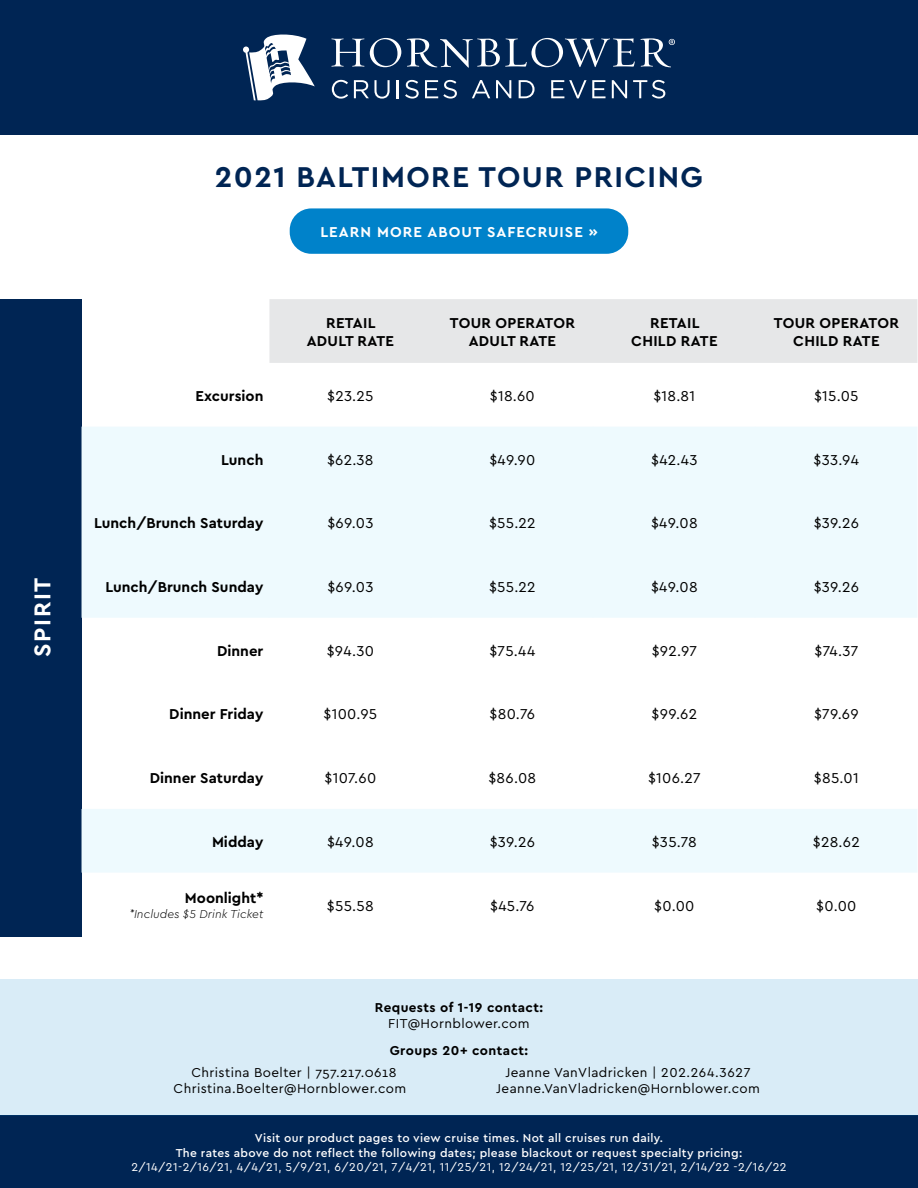
<style>
.page{position:relative;width:918px;height:1188px;background:#fff}
.page>*{position:absolute;margin:0;border:0;box-sizing:border-box;transform-origin:0 0}
.t1{font:700 30px "Cera PRO";letter-spacing:.05em;color:#002554}
.t2{font:700 24px "Cera PRO";letter-spacing:.07em;color:#fff}
.t3{font:15px "Cera PRO";letter-spacing:.02em;color:#000}
.t4{font:700 15px "Cera PRO";color:#000}
.t5{font:700 15px/18px "Cera PRO";letter-spacing:.02em;color:#000;text-align:center}
.t6{font:700 15px "Cera PRO";letter-spacing:.07em;color:#fff}
.t7{font:13.5px/16.2px "Cera PRO";letter-spacing:.03em;color:#000}
.t8{font:700 13.5px "Cera PRO";letter-spacing:.03em;color:#000}
.t9{font:500 12px/14.4px "Cera PRO";letter-spacing:.025em;color:#fff;text-align:center}
.t10{font:12px "Cera PRO";letter-spacing:.045em;color:#fff}
.t11{font:italic 300 12px "Cera PRO";color:#000}
</style>
<div class="page">
<div style="left:0;top:0;width:918px;height:135px;background:#002554"></div>
<div style="left:0;top:1116px;width:918px;height:72px;background:#002554"></div>
<svg style="left:332px;top:80px;width:16px;height:19px"></svg>
<svg style="left:354px;top:80px;width:36px;height:19px"></svg>
<svg style="left:397px;top:80px;width:2px;height:18px"></svg>
<svg style="left:405px;top:80px;width:14px;height:19px"></svg>
<svg style="left:425px;top:80px;width:32px;height:19px"></svg>
<svg style="left:472px;top:80px;width:18px;height:18px"></svg>
<svg style="left:496px;top:80px;width:15px;height:18px"></svg>
<svg style="left:519px;top:80px;width:16px;height:18px"></svg>
<svg style="left:551px;top:80px;width:55px;height:18px"></svg>
<svg style="left:612px;top:80px;width:15px;height:18px"></svg>
<svg style="left:633px;top:80px;width:32px;height:19px"></svg>
<svg style="left:331px;top:38px;width:70px;height:29px"></svg>
<svg style="left:407px;top:38px;width:268px;height:30px"></svg>
<svg style="left:243px;top:35px;width:72px;height:65px"></svg>
<div style="left:0;top:299px;width:82px;height:637px;background:#002554"></div>
<div style="left:269px;top:299px;width:648px;height:64px;background:#e6e7e8"></div>
<svg style="left:82px;top:427px;width:835px;height:446px;fill:#eefafe"></svg>
<div style="left:0;top:980px;width:918px;height:136px;background:#d9ecf7"></div>
<div style="left:290px;top:208px;width:338px;height:46px;background:#0082ca;border-radius:22px"></div>
<h2 class="t2" style="left:26px;top:657px;width:81px;rotate:-90deg">SPIRIT</h2>
<h1 class="t1" style="left:215px;top:157px;width:490px">2021 BALTIMORE TOUR PRICING</h1>
<p class="t6" style="left:320px;top:222px;width:279px">LEARN MORE ABOUT SAFECRUISE »</p>
<p class="t5" style="left:307px;top:313px;width:89px">RETAIL<br>ADULT RATE</p>
<p class="t5" style="left:450px;top:313px;width:127px">TOUR OPERATOR<br>ADULT RATE</p>
<p class="t5" style="left:631px;top:313px;width:88px">RETAIL<br>CHILD RATE</p>
<p class="t5" style="left:774px;top:313px;width:127px">TOUR OPERATOR<br>CHILD RATE</p>
<p class="t4" style="left:196px;top:386px;width:69px">Excursion</p>
<p class="t3" style="left:327px;top:386px;width:48px">$23.25</p>
<p class="t3" style="left:490px;top:386px;width:46px">$18.60</p>
<p class="t3" style="left:653px;top:386px;width:43px">$18.81</p>
<p class="t3" style="left:814px;top:386px;width:46px">$15.05</p>
<p class="t4" style="left:221px;top:450px;width:44px">Lunch</p>
<p class="t3" style="left:327px;top:450px;width:48px">$62.38</p>
<p class="t3" style="left:489px;top:450px;width:48px">$49.90</p>
<p class="t3" style="left:651px;top:450px;width:48px">$42.43</p>
<p class="t3" style="left:814px;top:450px;width:47px">$33.94</p>
<p class="t4" style="left:94px;top:513px;width:171px">Lunch/Brunch Saturday</p>
<p class="t3" style="left:327px;top:513px;width:48px">$69.03</p>
<p class="t3" style="left:489px;top:513px;width:48px">$55.22</p>
<p class="t3" style="left:651px;top:513px;width:48px">$49.08</p>
<p class="t3" style="left:814px;top:513px;width:47px">$39.26</p>
<p class="t4" style="left:105px;top:577px;width:160px">Lunch/Brunch Sunday</p>
<p class="t3" style="left:327px;top:577px;width:48px">$69.03</p>
<p class="t3" style="left:489px;top:577px;width:48px">$55.22</p>
<p class="t3" style="left:651px;top:577px;width:48px">$49.08</p>
<p class="t3" style="left:814px;top:577px;width:47px">$39.26</p>
<p class="t4" style="left:217px;top:641px;width:48px">Dinner</p>
<p class="t3" style="left:327px;top:641px;width:49px">$94.30</p>
<p class="t3" style="left:489px;top:641px;width:47px">$75.44</p>
<p class="t3" style="left:652px;top:641px;width:47px">$92.97</p>
<p class="t3" style="left:815px;top:641px;width:45px">$74.37</p>
<p class="t4" style="left:169px;top:704px;width:96px">Dinner Friday</p>
<p class="t3" style="left:324px;top:704px;width:55px">$100.95</p>
<p class="t3" style="left:490px;top:704px;width:47px">$80.76</p>
<p class="t3" style="left:652px;top:704px;width:47px">$99.62</p>
<p class="t3" style="left:814px;top:704px;width:46px">$79.69</p>
<p class="t4" style="left:150px;top:768px;width:115px">Dinner Saturday</p>
<p class="t3" style="left:325px;top:768px;width:53px">$107.60</p>
<p class="t3" style="left:488px;top:768px;width:49px">$86.08</p>
<p class="t3" style="left:648px;top:768px;width:54px">$106.27</p>
<p class="t3" style="left:814px;top:768px;width:46px">$85.01</p>
<p class="t4" style="left:212px;top:832px;width:53px">Midday</p>
<p class="t3" style="left:327px;top:832px;width:48px">$49.08</p>
<p class="t3" style="left:490px;top:832px;width:47px">$39.26</p>
<p class="t3" style="left:652px;top:832px;width:47px">$35.78</p>
<p class="t3" style="left:813px;top:832px;width:48px">$28.62</p>
<p class="t4" style="left:185px;top:888px;width:80px">Moonlight*</p>
<p class="t11" style="left:129px;top:906px;width:135px">*Includes $5 Drink Ticket</p>
<p class="t3" style="left:327px;top:896px;width:48px">$55.58</p>
<p class="t3" style="left:490px;top:896px;width:46px">$45.76</p>
<p class="t3" style="left:654px;top:896px;width:42px">$0.00</p>
<p class="t3" style="left:816px;top:896px;width:42px">$0.00</p>
<p class="t8" style="left:375px;top:999px;width:170px">Requests of 1-19 contact:</p>
<p class="t7" style="left:388px;top:1015px;width:143px">FIT@Hornblower.com</p>
<p class="t8" style="left:390px;top:1042px;width:140px">Groups 20+ contact:</p>
<p class="t7" style="left:174px;top:1064px;width:234px;text-indent:18px">Christina Boelter | 757.217.0618<br>Christina.Boelter@Hornblower.com</p>
<p class="t7" style="left:496px;top:1064px;width:265px;text-align:center">Jeanne VanVladricken | 202.264.3627<br>Jeanne.VanVladricken@Hornblower.com</p>
<p class="t9" style="left:176px;top:1131px;width:568px">Visit our product pages to view cruise times. Not all cruises run daily.<br>The rates above do not reflect the following dates; please blackout or request specialty pricing:</p>
<p class="t10" style="left:131px;top:1159px;width:657px">2/14/21-2/16/21, 4/4/21, 5/9/21, 6/20/21, 7/4/21, 11/25/21, 12/24/21, 12/25/21, 12/31/21, 2/14/22 -2/16/22</p>
</div>
